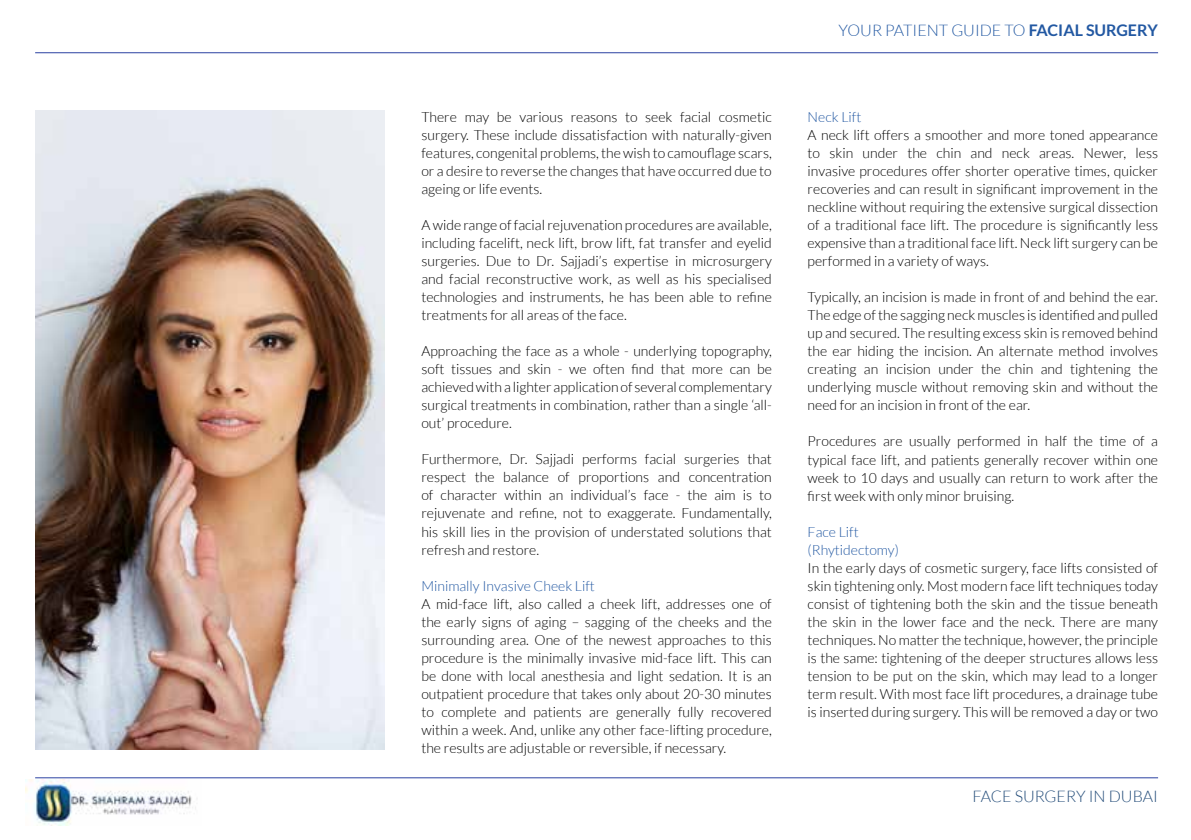
<style>
.page{position:relative;width:1191px;height:840px;background:#fff}
.page>*{position:absolute;margin:0;border:0;box-sizing:border-box;transform-origin:0 0}
.t1{font:300 16px "Lato";color:#2258a2}
.t2{font:300 16px "Lato";color:#234c79}
.t3{font:300 14px/18px "Lato";color:#000;text-align:justify}
.t4{font:300 14px/18px "Lato";color:#2258a2}
.s1{font-weight:700}
</style>
<div class="page">
<img style="left:35px;top:111px;width:349px;height:637px">
<img style="left:26px;top:779px;width:170px;height:45px">
<hr style="left:35px;top:777px;width:1123px;height:1px;background:#2a41a1">
<hr style="left:35px;top:52px;width:1123px;height:1px;background:#2a41a1">
<p class="t3" style="left:421px;top:108px;width:352px">There may be various reasons to seek facial cosmetic surgery. These include dissatisfaction with naturally-given features, congenital problems, the wish to camouflage scars, or a desire to reverse the changes that have occurred due to ageing or life events.</p>
<p class="t3" style="left:421px;top:216px;width:352px">A wide range of facial rejuvenation procedures are available, including facelift, neck lift, brow lift, fat transfer and eyelid surgeries. Due to Dr. Sajjadi’s expertise in microsurgery and facial reconstructive work, as well as his specialised technologies and instruments, he has been able to refine treatments for all areas of the face.</p>
<p class="t3" style="left:421px;top:342px;width:352px">Approaching the face as a whole - underlying topography, soft tissues and skin - we often find that more can be achieved with a lighter application of several complementary surgical treatments in combination, rather than a single ‘all&shy;out’ procedure.</p>
<p class="t3" style="left:421px;top:450px;width:352px">Furthermore, Dr. Sajjadi performs facial surgeries that respect the balance of proportions and concentration of character within an individual’s face - the aim is to rejuvenate and refine, not to exaggerate. Fundamentally, his skill lies in the provision of understated solutions that refresh and restore.</p>
<p class="t4" style="left:421px;top:576px;width:175px">Minimally Invasive Cheek Lift</p>
<p class="t3" style="left:421px;top:594px;width:352px">A mid-face lift, also called a cheek lift, addresses one of the early signs of aging – sagging of the cheeks and the surrounding area. One of the newest approaches to this procedure is the minimally invasive mid-face lift. This can be done with local anesthesia and light sedation. It is an outpatient procedure that takes only about 20-30 minutes to complete and patients are generally fully recovered within a week. And, unlike any other face-lifting procedure, the results are adjustable or reversible, if necessary.</p>
<p class="t1" style="left:838px;top:21px;width:321px">YOUR PATIENT GUIDE TO <span class="s1">FACIAL SURGERY</span></p>
<p class="t4" style="left:807px;top:108px;width:55px">Neck Lift</p>
<p class="t3" style="left:807px;top:126px;width:352px">A neck lift offers a smoother and more toned appearance to skin under the chin and neck areas. Newer, less invasive procedures offer shorter operative times, quicker recoveries and can result in significant improvement in the neckline without requiring the extensive surgical dissection of a traditional face lift. The procedure is significantly less expensive than a traditional face lift. Neck lift surgery can be performed in a variety of ways.</p>
<p class="t3" style="left:807px;top:288px;width:352px">Typically, an incision is made in front of and behind the ear.<br>The edge of the sagging neck muscles is identified and pulled up and secured. The resulting excess skin is removed behind the ear hiding the incision. An alternate method involves creating an incision under the chin and tightening the underlying muscle without removing skin and without the need for an incision in front of the ear.</p>
<p class="t3" style="left:807px;top:432px;width:352px">Procedures are usually performed in half the time of a typical face lift, and patients generally recover within one week to 10 days and usually can return to work after the first week with only minor bruising.</p>
<p class="t4" style="left:807px;top:522px;width:93px">Face Lift (Rhytidectomy)</p>
<p class="t3" style="left:807px;top:558px;width:352px">In the early days of cosmetic surgery, face lifts consisted of skin tightening only. Most modern face lift techniques today consist of tightening both the skin and the tissue beneath the skin in the lower face and the neck. There are many techniques. No matter the technique, however, the principle is the same: tightening of the deeper structures allows less tension to be put on the skin, which may lead to a longer term result. With most face lift procedures, a drainage tube is inserted during surgery. This will be removed a day or two</p>
<p class="t2" style="left:972px;top:787px;width:187px">FACE SURGERY IN DUBAI</p>
</div>
